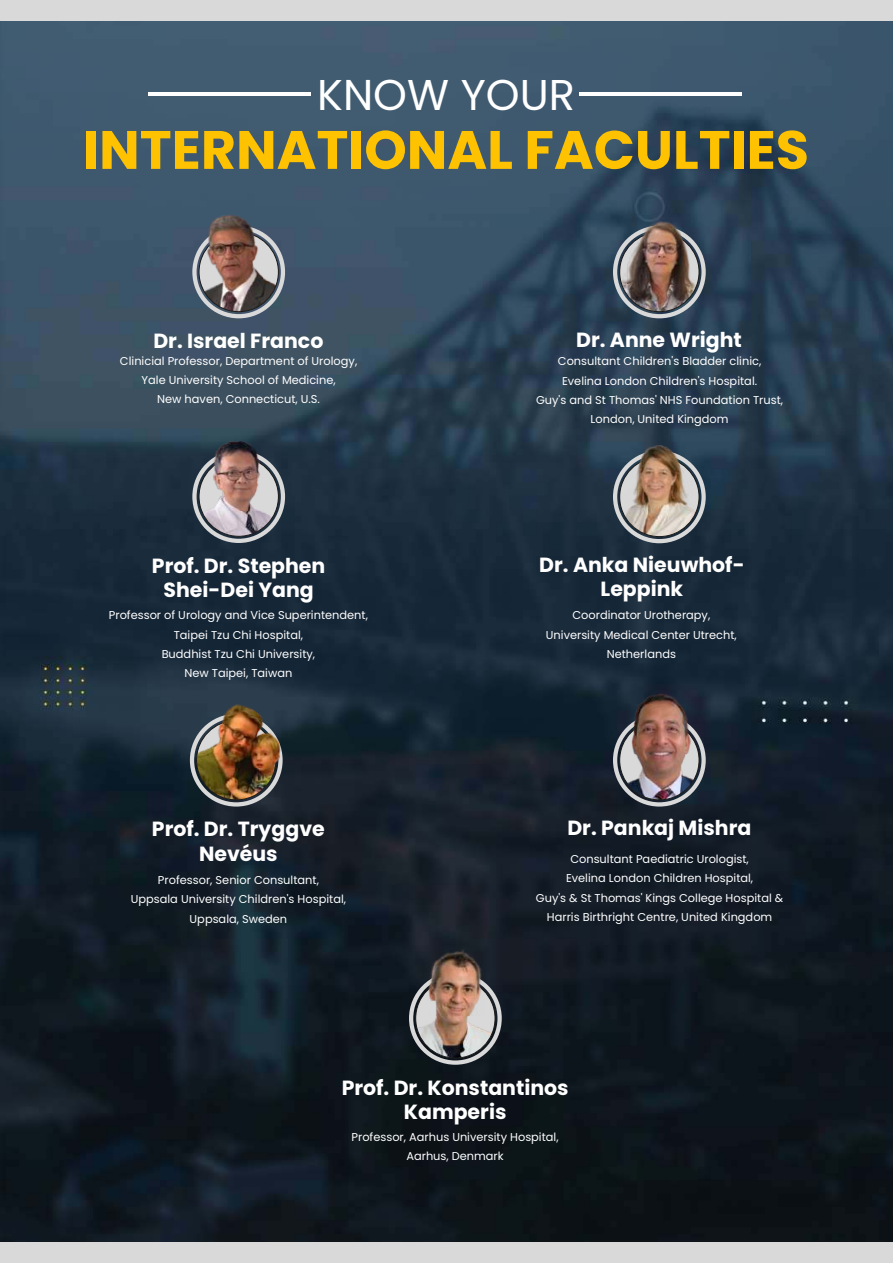
<style>
.page{position:relative;width:893px;height:1263px;background:#fff}
.page>*{position:absolute;margin:0;border:0;box-sizing:border-box;transform-origin:0 0}
.t1{font:700 54px "Poppins";color:#ffc200}
.t2{font:43.05px "Poppins";color:#fff}
.t3{font:700 20.55px/24.2px "Poppins";color:#fff;text-align:center}
.t4{font:11.4px/19.4px "Poppins";color:#fff;text-align:center}
</style>
<div class="page">
<img style="left:0;top:20px;width:893px;height:1223px">
<div style="left:409px;top:972px;width:93px;height:93px;border:4px solid #d9d9d9;border-radius:50%"></div>
<img style="left:416px;top:979px;width:79px;height:79px;border-radius:50%">
<img style="left:426px;top:948px;width:59px;height:67px">
<div style="left:613px;top:226px;width:93px;height:92px;border:4px solid #d9d9d9;border-radius:50%"></div>
<img style="left:620px;top:232px;width:79px;height:80px;border-radius:50%">
<div style="left:192px;top:226px;width:93px;height:92px;border:4px solid #d9d9d9;border-radius:50%"></div>
<img style="left:199px;top:232px;width:77px;height:80px">
<div style="left:613px;top:714px;width:93px;height:92px;border:4px solid #d9d9d9;border-radius:50%"></div>
<img style="left:620px;top:720px;width:79px;height:79px;border-radius:50%">
<div style="left:192px;top:450px;width:93px;height:93px;border:4px solid #d9d9d9;border-radius:50%"></div>
<img style="left:199px;top:457px;width:79px;height:79px;border-radius:50%">
<div style="left:613px;top:450px;width:93px;height:93px;border:4px solid #d9d9d9;border-radius:50%"></div>
<img style="left:620px;top:457px;width:79px;height:80px;border-radius:50%">
<img style="left:626px;top:446px;width:66px;height:61px">
<img style="left:628px;top:218px;width:62px;height:66px">
<img style="left:623px;top:692px;width:72px;height:85px">
<img style="left:204px;top:210px;width:59px;height:71px">
<img style="left:208px;top:441px;width:58px;height:69px">
<div style="left:190px;top:714px;width:93px;height:92px;border:4px solid #d9d9d9;border-radius:50%"></div>
<img style="left:197px;top:720px;width:79px;height:80px;border-radius:50%">
<img style="left:197px;top:702px;width:85px;height:66px">
<hr style="left:579px;top:93px;width:163px;height:3px;background:#fff">
<hr style="left:148px;top:93px;width:163px;height:3px;background:#fff">
<div style="left:0;top:1243px;width:893px;height:20px;background:#d9d9d9"></div>
<div style="left:0;top:0;width:893px;height:20px;background:#d9d9d9"></div>
<h2 class="t2" style="left:317px;top:70px;width:259px">KNOW YOUR</h2>
<h1 class="t1" style="left:83px;top:119px;width:727px">INTERNATIONAL FACULTIES</h1>
<h3 class="t3" style="left:153px;top:329px;width:171px">Dr. Israel Franco</h3>
<h3 class="t3" style="left:576px;top:328px;width:167px">Dr. Anne Wright</h3>
<p class="t4" style="left:120px;top:351px;width:239px">Clinicial Professor, Department of Urology,<br>Yale University School of Medicine,<br>New haven, Connecticut, U.S.</p>
<p class="t4" style="left:536px;top:352px;width:249px">Consultant Children's Bladder clinic,<br>Evelina London Children's Hospital.<br>Guy's and St Thomas' NHS Foundation Trust, London, United Kingdom</p>
<h3 class="t3" style="left:152px;top:554px;width:175px">Prof. Dr. Stephen<br>Shei-Dei Yang</h3>
<h3 class="t3" style="left:539px;top:553px;width:207px">Dr. Anka Nieuwhof-<br>Leppink</h3>
<p class="t4" style="left:109px;top:606px;width:261px">Professor of Urology and Vice Superintendent,<br>Taipei Tzu Chi Hospital,<br>Buddhist Tzu Chi University,<br>New Taipei, Taiwan</p>
<p class="t4" style="left:546px;top:606px;width:192px">Coordinator Urotherapy,<br>University Medical Center Utrecht,<br>Netherlands</p>
<h3 class="t3" style="left:152px;top:817px;width:174px">Prof. Dr. Tryggve<br>Nevéus</h3>
<h3 class="t3" style="left:567px;top:816px;width:185px">Dr. Pankaj Mishra</h3>
<p class="t4" style="left:131px;top:870px;width:217px">Professor, Senior Consultant,<br>Uppsala University Children's Hospital,<br>Uppsala, Sweden</p>
<p class="t4" style="left:536px;top:849px;width:249px">Consultant Paediatric Urologist,<br>Evelina London Children Hospital,<br>Guy's &amp; St Thomas' Kings College Hospital &amp; Harris Birthright Centre, United Kingdom</p>
<h3 class="t3" style="left:342px;top:1075px;width:229px">Prof. Dr. Konstantinos<br>Kamperis</h3>
<p class="t4" style="left:351px;top:1127px;width:209px">Professor, Aarhus University Hospital,<br>Aarhus, Denmark</p>
</div>
